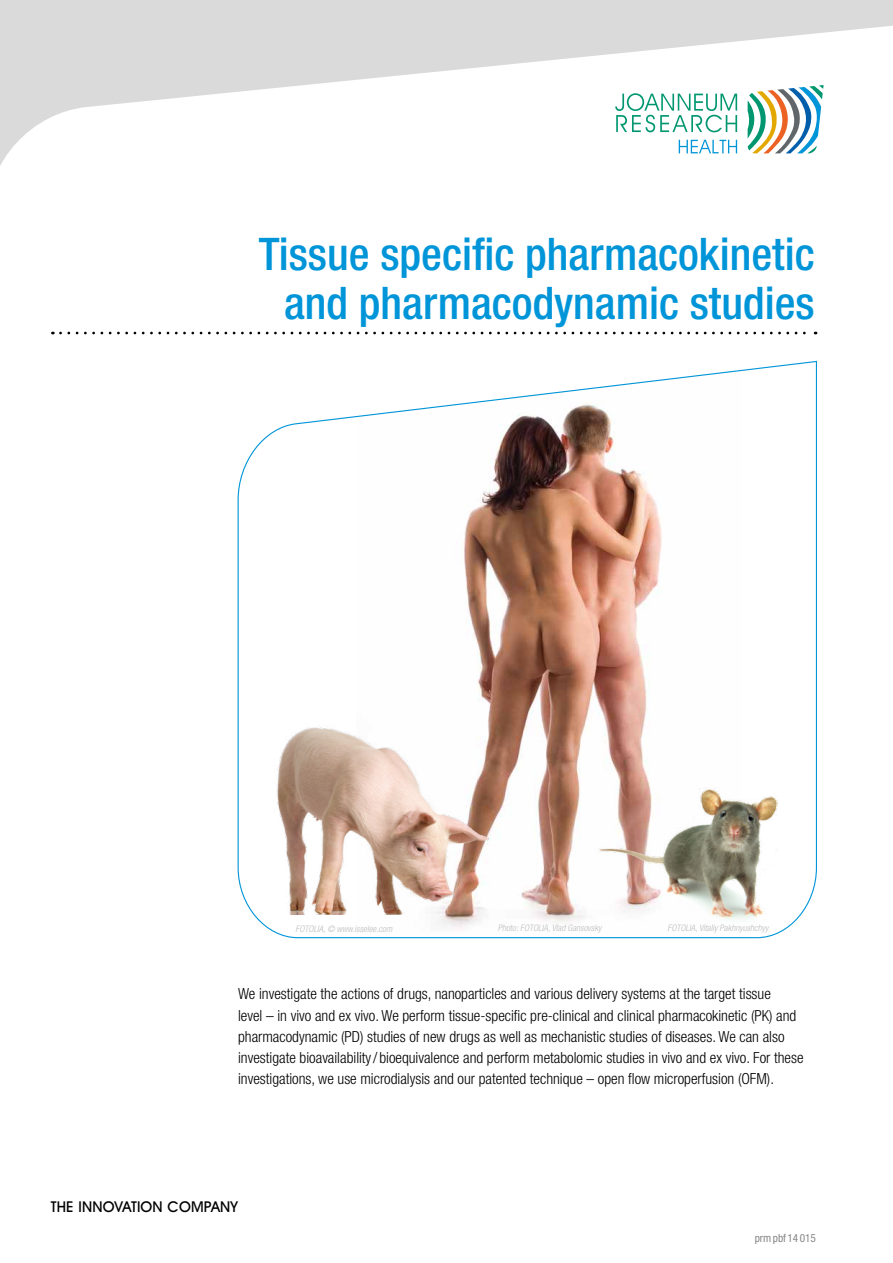
<style>
.page{position:relative;width:893px;height:1263px;background:#fff}
.page>*{position:absolute;margin:0;border:0;box-sizing:border-box;transform-origin:0 0}
.t1{font:500 condensed 45px/48.6px "Helvetica Neue LT Pro";color:#0095d8;text-align:center}
.t2{font:300 condensed 15.3px/21.3px "Helvetica Neue LT Pro";color:#000}
.t3{font:500 15px "Avant Garde IT Cby BT";letter-spacing:.015em;color:#000}
.t4{font:condensed 11.25px "Helvetica Neue LT Pro";color:#878787}
.t5{font:italic 300 condensed 9px "Helvetica Neue LT Pro";color:#bcbcbc}
</style>
<div class="page">
<svg style="left:237px;top:360px;width:580px;height:579px"></svg>
<img style="left:566px;top:764px;width:243px;height:163px">
<img style="left:256px;top:678px;width:245px;height:236px">
<svg style="left:60px;top:332px;width:756px;height:2px"></svg>
<svg style="left:0;top:0;width:893px;height:166px"></svg>
<h1 class="t1" style="left:259px;top:229px;width:558px">Tissue specific pharmacokinetic and pharmacodynamic studies</h1>
<p class="t5" style="left:296px;top:924px;width:98px">FOTOLIA, © www.isselee.com</p>
<p class="t5" style="left:498px;top:922px;width:105px">Photo: FOTOLIA, Vlad Gansovsky</p>
<p class="t5" style="left:667px;top:922px;width:103px">FOTOLIA, Vitaliy Pakhnyushchyy</p>
<p class="t2" style="left:238px;top:983px;width:567px">We investigate the actions of drugs, nanoparticles and various delivery systems at the target tissue<br>level – in vivo and ex vivo. We perform tissue-specific pre-clinical and clinical pharmacokinetic (PK) and pharmacodynamic (PD) studies of new drugs as well as mechanistic studies of diseases. We can also investigate bioavailability/ bioequivalence and perform metabolomic studies in vivo and ex vivo. For these investigations, we use microdialysis and our patented technique – open flow microperfusion (OFM).</p>
<p class="t3" style="left:51px;top:1197px;width:189px">THE INNOVATION COMPANY</p>
<p class="t4" style="left:755px;top:1231px;width:63px">prmpbf 14 015</p>
</div>
